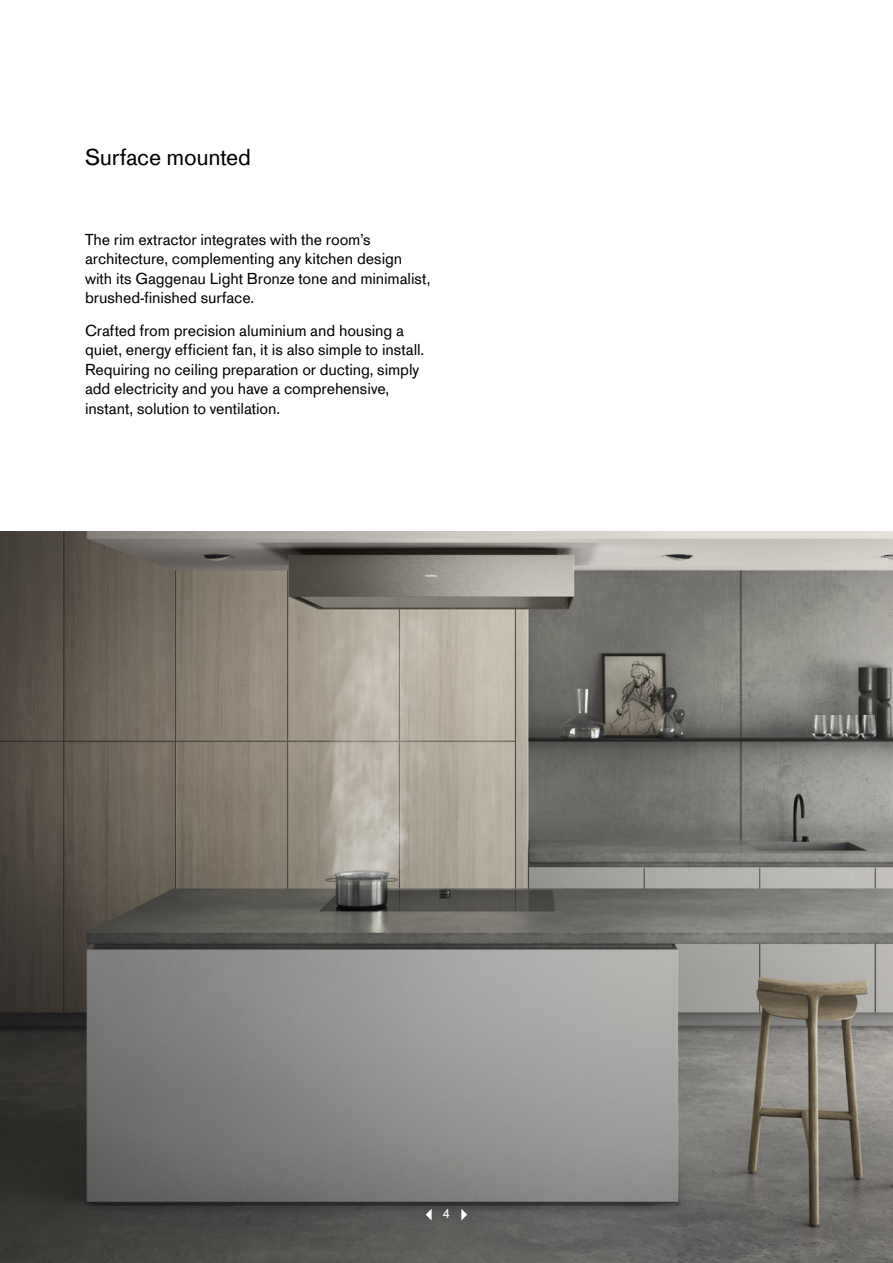
<style>
.page{position:relative;width:893px;height:1263px;background:#fff}
.page>*{position:absolute;margin:0;border:0;box-sizing:border-box;transform-origin:0 0}
.t1{font:24px "Gaggenau";letter-spacing:-.015em;color:#000}
.t2{font:16.5px/19.5px "Gaggenau";letter-spacing:-.005em;color:#000}
.t3{font:13.5px "Gaggenau";color:#fff}
</style>
<div class="page">
<img style="left:0;top:531px;width:893px;height:732px">
<svg style="left:461px;top:1209px;width:6px;height:11px"></svg>
<svg style="left:426px;top:1209px;width:6px;height:11px"></svg>
<h1 class="t1" style="left:85px;top:143px;width:168px">Surface mounted</h1>
<p class="t2" style="left:85px;top:229px;width:347px">The rim extractor integrates with the room’s architecture, complementing any kitchen design with its Gaggenau Light Bronze tone and minimalist, brushed-finished surface.</p>
<p class="t2" style="left:85px;top:320px;width:341px">Crafted from precision aluminium and housing a quiet, energy efficient fan, it is also simple to install.<br>Requiring no ceiling preparation or ducting, simply add electricity and you have a comprehensive, instant, solution to ventilation.</p>
<p class="t3" style="left:443px;top:1205px;width:9px">4</p>
</div>
